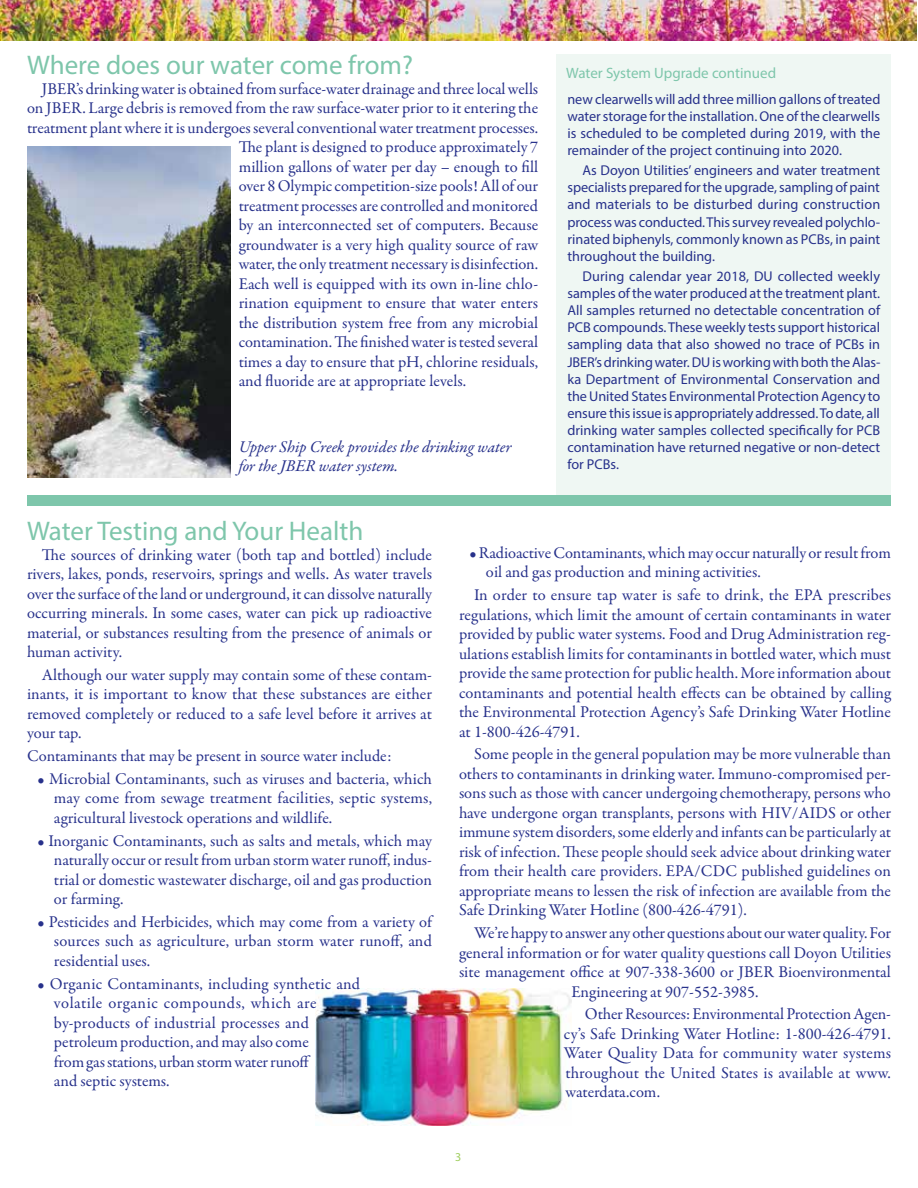
<style>
.page{position:relative;width:918px;height:1188px;background:#fff}
.page>*{position:absolute;margin:0;border:0;box-sizing:border-box;transform-origin:0 0}
.t1{font:27px "Myriad Pro";color:#7ec6ab}
.t2{font:16.5px/19.5px "Garamond Premr Pro";letter-spacing:-.005em;color:#27318b;text-align:justify}
.t3{font:italic 16.5px/19.5px "Garamond Premr Pro";letter-spacing:-.005em;color:#27318b}
.t4{font:15px "Myriad Pro";color:#7ec6ab}
.t5{font:14.25px/17.1px "Myriad Pro";color:#27318b;text-align:justify}
.t6{font:12px "Myriad Pro";color:#9fce5e}
</style>
<div class="page">
<div style="left:556px;top:54px;width:335px;height:447px;background:#eff7f3"></div>
<img style="left:315px;top:989px;width:256px;height:136px">
<div style="left:27px;top:495px;width:864px;height:10px;background:#7ec6ab"></div>
<img style="left:0;top:0;width:917px;height:40px">
<img style="left:27px;top:147px;width:203px;height:330px">
<h1 class="t1" style="left:27px;top:49px;width:388px">Where does our water come from?</h1>
<p class="t2" style="left:42px;top:79px;width:498px">JBER’s drinking water is obtained from surface-water drainage and three local wells</p>
<p class="t2" style="left:27px;top:99px;width:513px">on JBER. Large debris is removed from the raw surface-water prior to it entering the</p>
<p class="t2" style="left:27px;top:118px;width:513px">treatment plant where it is undergoes several conventional water treatment processes.</p>
<p class="t2" style="left:239px;top:138px;width:301px">The plant is designed to produce approximately 7</p>
<p class="t2" style="left:239px;top:157px;width:301px">million gallons of water per day – enough to fill</p>
<p class="t2" style="left:239px;top:177px;width:301px">over 8 Olympic competition-size pools! All of our</p>
<p class="t2" style="left:239px;top:196px;width:301px">treatment processes are controlled and monitored</p>
<p class="t2" style="left:239px;top:216px;width:301px">by an interconnected set of computers. Because</p>
<p class="t2" style="left:239px;top:235px;width:301px">groundwater is a very high quality source of raw</p>
<p class="t2" style="left:239px;top:255px;width:301px">water, the only treatment necessary is disinfection.</p>
<p class="t2" style="left:239px;top:274px;width:301px">Each well is equipped with its own in-line chlo-</p>
<p class="t2" style="left:239px;top:294px;width:301px">rination equipment to ensure that water enters</p>
<p class="t2" style="left:239px;top:313px;width:301px">the distribution system free from any microbial</p>
<p class="t2" style="left:239px;top:333px;width:301px">contamination. The finished water is tested several</p>
<p class="t2" style="left:239px;top:352px;width:301px">times a day to ensure that pH, chlorine residuals,</p>
<p class="t2" style="left:239px;top:372px;width:229px">and fluoride are at appropriate levels.</p>
<p class="t3" style="left:239px;top:438px;width:274px">Upper Ship Creek provides the drinking water for the JBER water system.</p>
<p class="t4" style="left:566px;top:64px;width:212px">Water System Upgrade continued</p>
<p class="t5" style="left:567px;top:90px;width:314px">new clearwells will add three million gallons of treated water storage for the installation. One of the clearwells is scheduled to be completed during 2019, with the remainder of the project continuing into 2020.</p>
<p class="t5" style="left:567px;top:162px;width:314px;text-indent:15px">As Doyon Utilities’ engineers and water treatment specialists prepared for the upgrade, sampling of paint and materials to be disturbed during construction process was conducted. This survey revealed polychlo&shy;rinated biphenyls, commonly known as PCBs, in paint throughout the building.</p>
<p class="t5" style="left:567px;top:267px;width:314px;text-indent:15px">During calendar year 2018, DU collected weekly samples of the water produced at the treatment plant.<br>All samples returned no detectable concentration of PCB compounds. These weekly tests support historical sampling data that also showed no trace of PCBs in JBER’s drinking water. DU is working with both the Alas&shy;ka Department of Environmental Conservation and the United States Environmental Protection Agency to ensure this issue is appropriately addressed. To date, all drinking water samples collected specifically for PCB contamination have returned negative or non-detect for PCBs.</p>
<h1 class="t1" style="left:27px;top:514px;width:338px">Water Testing and Your Health</h1>
<p class="t2" style="left:27px;top:545px;width:407px;text-indent:15px">The sources of drinking water (both tap and bottled) include rivers, lakes, ponds, reservoirs, springs and wells. As water travels over the surface of the land or underground, it can dissolve naturally occurring minerals. In some cases, water can pick up radioactive material, or substances resulting from the presence of animals or human activity.</p>
<p class="t2" style="left:27px;top:665px;width:407px;text-indent:15px">Although our water supply may contain some of these contam&shy;inants, it is important to know that these substances are either removed completely or reduced to a safe level before it arrives at your tap.</p>
<p class="t2" style="left:27px;top:747px;width:366px">Contaminants that may be present in source water include:</p>
<p class="t2" style="left:54px;top:769px;width:380px;text-indent:-16px">• Microbial Contaminants, such as viruses and bacteria, which may come from sewage treatment facilities, septic systems, agricultural livestock operations and wildlife.</p>
<p class="t2" style="left:54px;top:831px;width:379px;text-indent:-16px">• Inorganic Contaminants, such as salts and metals, which may naturally occur or result from urban storm water runoff, indus&shy;trial or domestic wastewater discharge, oil and gas production or farming.</p>
<p class="t2" style="left:54px;top:912px;width:380px;text-indent:-16px">• Pesticides and Herbicides, which may come from a variety of sources such as agriculture, urban storm water runoff, and residential uses.</p>
<p class="t2" style="left:54px;top:974px;width:308px;text-align:left;text-indent:-16px">• Organic Contaminants, including synthetic and volatile organic compounds, which are by-products of industrial processes and petroleum production, and may also come<br>from gas stations, urban storm water runoff<br>and septic systems.</p>
<p class="t2" style="left:486px;top:543px;width:406px;text-indent:-16px">• Radioactive Contaminants, which may occur naturally or result from oil and gas production and mining activities.</p>
<p class="t2" style="left:459px;top:585px;width:434px;text-indent:15px">In order to ensure tap water is safe to drink, the EPA prescribes regulations, which limit the amount of certain contaminants in water provided by public water systems. Food and Drug Administration reg&shy;ulations establish limits for contaminants in bottled water, which must provide the same protection for public health. More information about contaminants and potential health effects can be obtained by calling the Environmental Protection Agency’s Safe Drinking Water Hotline at 1-800-426-4791.</p>
<p class="t2" style="left:459px;top:745px;width:434px;text-indent:15px">Some people in the general population may be more vulnerable than others to contaminants in drinking water. Immuno-compromised per&shy;sons such as those with cancer undergoing chemotherapy, persons who have undergone organ transplants, persons with HIV/AIDS or other immune system disorders, some elderly and infants can be particularly at risk of infection. These people should seek advice about drinking water from their health care providers. EPA/CDC published guidelines on appropriate means to lessen the risk of infection are available from the Safe Drinking Water Hotline (800-426-4791).</p>
<p class="t2" style="left:474px;top:923px;width:419px">We’re happy to answer any other questions about our water quality. For</p>
<p class="t2" style="left:459px;top:943px;width:433px">general information or for water quality questions call Doyon Utilities</p>
<p class="t2" style="left:459px;top:962px;width:433px">site management office at 907-338-3600 or JBER Bioenvironmental</p>
<p class="t2" style="left:572px;top:982px;width:188px">Engineering at 907-552-3985.</p>
<p class="t2" style="left:564px;top:1005px;width:329px;text-indent:21px">Other Resources: Environmental Protection Agen&shy;cy’s Safe Drinking Water Hotline: 1-800-426-4791.<br>Water Quality Data for community water systems throughout the United States is available at www. waterdata.com.</p>
<p class="t6" style="left:455px;top:1150px;width:8px">3</p>
</div>
